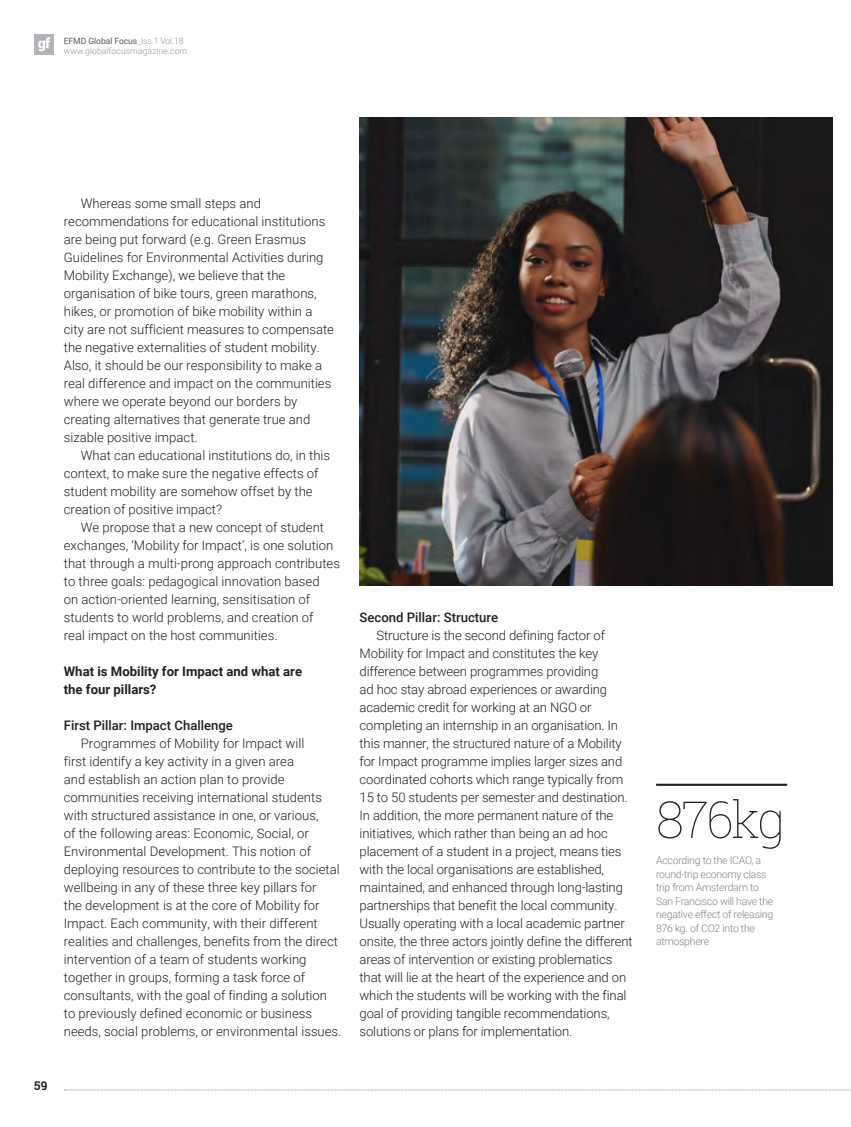
<style>
.page{position:relative;width:851px;height:1127px;background:#fff}
.page>*{position:absolute;margin:0;border:0;box-sizing:border-box;transform-origin:0 0}
.t1{font:100 51px "Roboto Slab";letter-spacing:-.05em;color:#231f20}
.t2{font:300 13.2px/18px "Roboto";color:#231f20}
.t3{font:500 13.2px "Roboto";color:#231f20}
.t4{font:700 13.2px/18px "Roboto";color:#231f20}
.t5{font:700 12px "Roboto Slab";color:#231f20}
.t6{font:300 10.5px/13.5px "Roboto";letter-spacing:-.025em;color:#808285}
.t7{font:300 8.7px/10.1px "Roboto";letter-spacing:.01em;color:#939598}
.s1{font-weight:400;color:#57585a}
</style>
<div class="page">
<img style="left:360px;top:118px;width:472px;height:468px">
<svg style="left:64px;top:1089px;width:787px;height:1px"></svg>
<div style="left:34px;top:34px;width:20px;height:20px;background:#b2b3b7"></div>
<svg style="left:38px;top:37px;width:12px;height:14px"></svg>
<hr style="left:656px;top:784px;width:131px;height:2px;background:#231f20">
<p class="t7" style="left:64px;top:35px;width:125px"><span class="s1">EFMD Global Focus</span>_Iss.1 Vol.18 www.globalfocusmagazine.com</p>
<p class="t2" style="left:64px;top:194px;width:272px;text-indent:17px">Whereas some small steps and recommendations for educational institutions are being put forward (e.g. Green Erasmus Guidelines for Environmental Activities during Mobility Exchange), we believe that the organisation of bike tours, green marathons, hikes, or promotion of bike mobility within a city are not sufficient measures to compensate the negative externalities of student mobility.<br>Also, it should be our responsibility to make a real difference and impact on the communities where we operate beyond our borders by creating alternatives that generate true and sizable positive impact.</p>
<p class="t2" style="left:64px;top:445px;width:268px;text-indent:17px">What can educational institutions do, in this context, to make sure the negative effects of student mobility are somehow offset by the creation of positive impact?</p>
<p class="t2" style="left:64px;top:517px;width:278px;text-indent:17px">We propose that a new concept of student exchanges, ‘Mobility for Impact’, is one solution that through a multi-prong approach contributes to three goals: pedagogical innovation based<br>on action-oriented learning, sensitisation of students to world problems, and creation of<br>real impact on the host communities.</p>
<p class="t4" style="left:64px;top:661px;width:240px">What is Mobility for Impact and what are the four pillars?</p>
<p class="t3" style="left:64px;top:716px;width:171px">First Pillar: Impact Challenge</p>
<p class="t2" style="left:64px;top:733px;width:279px;text-indent:17px">Programmes of Mobility for Impact will<br>first identify a key activity in a given area<br>and establish an action plan to provide communities receiving international students with structured assistance in one, or various,<br>of the following areas: Economic, Social, or Environmental Development. This notion of deploying resources to contribute to the societal wellbeing in any of these three key pillars for<br>the development is at the core of Mobility for Impact. Each community, with their different realities and challenges, benefits from the direct intervention of a team of students working together in groups, forming a task force of consultants, with the goal of finding a solution to previously defined economic or business needs, social problems, or environmental issues.</p>
<p class="t5" style="left:34px;top:1077px;width:15px">59</p>
<p class="t3" style="left:359px;top:608px;width:140px">Second Pillar: Structure</p>
<p class="t2" style="left:359px;top:626px;width:274px;text-indent:17px">Structure is the second defining factor of Mobility for Impact and constitutes the key difference between programmes providing<br>ad hoc stay abroad experiences or awarding academic credit for working at an NGO or completing an internship in an organisation. In this manner, the structured nature of a Mobility for Impact programme implies larger sizes and coordinated cohorts which range typically from 15 to 50 students per semester and destination.<br>In addition, the more permanent nature of the initiatives, which rather than being an ad hoc placement of a student in a project, means ties with the local organisations are established, maintained, and enhanced through long-lasting partnerships that benefit the local community.<br>Usually operating with a local academic partner onsite, the three actors jointly define the different areas of intervention or existing problematics that will lie at the heart of the experience and on which the students will be working with the final goal of providing tangible recommendations, solutions or plans for implementation.</p>
<h1 class="t1" style="left:656px;top:784px;width:131px">876kg</h1>
<p class="t6" style="left:656px;top:853px;width:119px">According to the ICAO, a round-trip economy class trip from Amsterdam to<br>San Francisco will have the negative effect of releasing<br>876 kg. of CO2 into the atmosphere</p>
</div>
